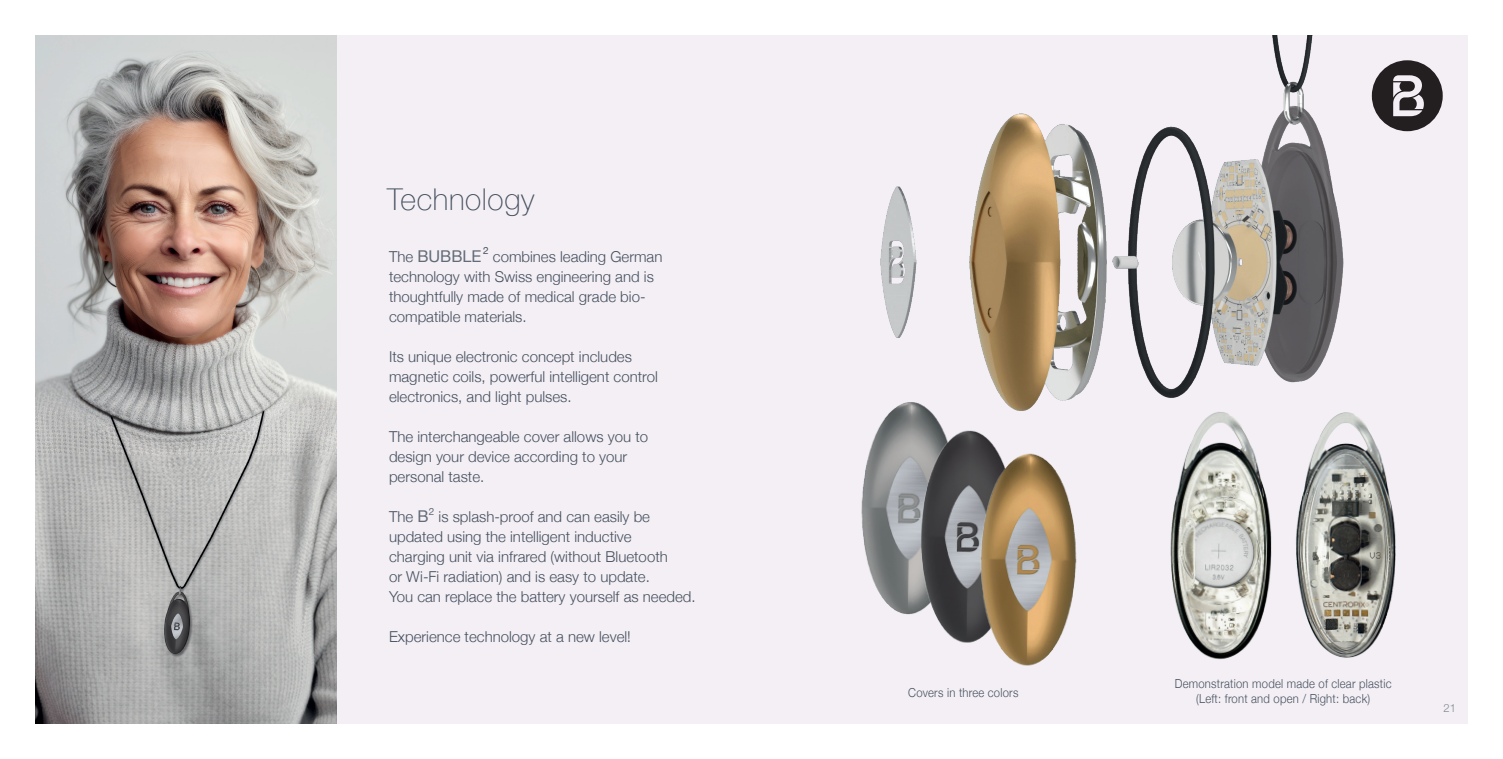
<style>
.page{position:relative;width:1503px;height:759px;background:#fff}
.page>*{position:absolute;margin:0;border:0;box-sizing:border-box;transform-origin:0 0}
._20_Bold_Left{font:100 30px "Helvetica Neue";letter-spacing:.02em;color:#46505e}
._12_16_Reg_Left{font:16.25px "Helvetica Neue";color:#626b77}
._12_16_Reg_Left-2{font:300 15px/20px "Helvetica Neue";color:#46505e}
._20_Bold_Left-2{font:300 12.38px "Helvetica Neue";letter-spacing:.02em;color:#46505e;scale:.91 1}
.t1{font:300 11.25px "Helvetica Neue";color:#838a93}
._12_16_Reg_Left-3{font:10px "Helvetica Neue";color:#46505e}
._12_16_Reg_Left-4{font:10px "Helvetica Neue";color:#626b77}
.s1{font-weight:300;font-size:15px;color:#46505e}
.s2{font-weight:400;font-size:16.25px;color:#626b77}
</style>
<div class="page">
<div style="left:35px;top:35px;width:1432px;height:688px;background:#f3eff5"></div>
<img style="left:880px;top:35px;width:464px;height:376px">
<img style="left:1160px;top:408px;width:123px;height:252px">
<img style="left:1288px;top:406px;width:108px;height:252px">
<img style="left:35px;top:35px;width:302px;height:688px">
<img style="left:861px;top:392px;width:104px;height:223px">
<img style="left:912px;top:421px;width:81px;height:222px">
<img style="left:972px;top:444px;width:105px;height:222px">
<svg style="left:1371px;top:60px;width:71px;height:71px"></svg>
<p class="_20_Bold_Left" style="left:387px;top:176px;width:149px">Technology</p>
<p class="_12_16_Reg_Left" style="left:389px;top:244px;width:94px"><span class="s1">The</span> BUBBLE</p>
<p class="_12_16_Reg_Left-3" style="left:483px;top:243px;width:7px">2</p>
<p class="_12_16_Reg_Left-2" style="left:493px;top:245px;width:171px">combines leading German</p>
<p class="_12_16_Reg_Left-2" style="left:389px;top:265px;width:266px">technology with Swiss engineering and is thoughtfully made of medical grade bio-</p>
<p class="_12_16_Reg_Left-2" style="left:389px;top:305px;width:139px">compatible materials.</p>
<p class="_12_16_Reg_Left-2" style="left:389px;top:345px;width:244px">Its unique electronic concept includes</p>
<p class="_12_16_Reg_Left-2" style="left:389px;top:365px;width:270px">magnetic coils, powerful intelligent control</p>
<p class="_12_16_Reg_Left-2" style="left:389px;top:385px;width:184px">electronics, and light pulses.</p>
<p class="_12_16_Reg_Left-2" style="left:389px;top:425px;width:261px">The interchangeable cover allows you to</p>
<p class="_12_16_Reg_Left-2" style="left:389px;top:445px;width:240px">design your device according to your</p>
<p class="_12_16_Reg_Left-2" style="left:389px;top:465px;width:97px">personal taste.</p>
<p class="_12_16_Reg_Left-2" style="left:389px;top:505px;width:41px">The <span class="s2">B</span></p>
<p class="_12_16_Reg_Left-4" style="left:429px;top:503px;width:7px">2</p>
<p class="_12_16_Reg_Left-2" style="left:438px;top:505px;width:213px">is splash-proof and can easily be</p>
<p class="_12_16_Reg_Left-2" style="left:389px;top:525px;width:244px">updated using the intelligent inductive</p>
<p class="_12_16_Reg_Left-2" style="left:389px;top:545px;width:280px">charging unit via infrared (without Bluetooth</p>
<p class="_12_16_Reg_Left-2" style="left:389px;top:565px;width:262px">or Wi-Fi radiation) and is easy to update.</p>
<p class="_12_16_Reg_Left-2" style="left:389px;top:585px;width:308px">You can replace the battery yourself as needed.</p>
<p class="_12_16_Reg_Left-2" style="left:389px;top:625px;width:243px">Experience technology at a new level!</p>
<p class="_20_Bold_Left-2" style="left:908px;top:682px;width:123px">Covers in three colors</p>
<p class="_20_Bold_Left-2" style="left:1174px;top:673px;width:239px">Demonstration model made of clear plastic</p>
<p class="_20_Bold_Left-2" style="left:1196px;top:688px;width:193px">(Left: front and open / Right: back)</p>
<p class="t1" style="left:1443px;top:698px;width:14px">21</p>
</div>
